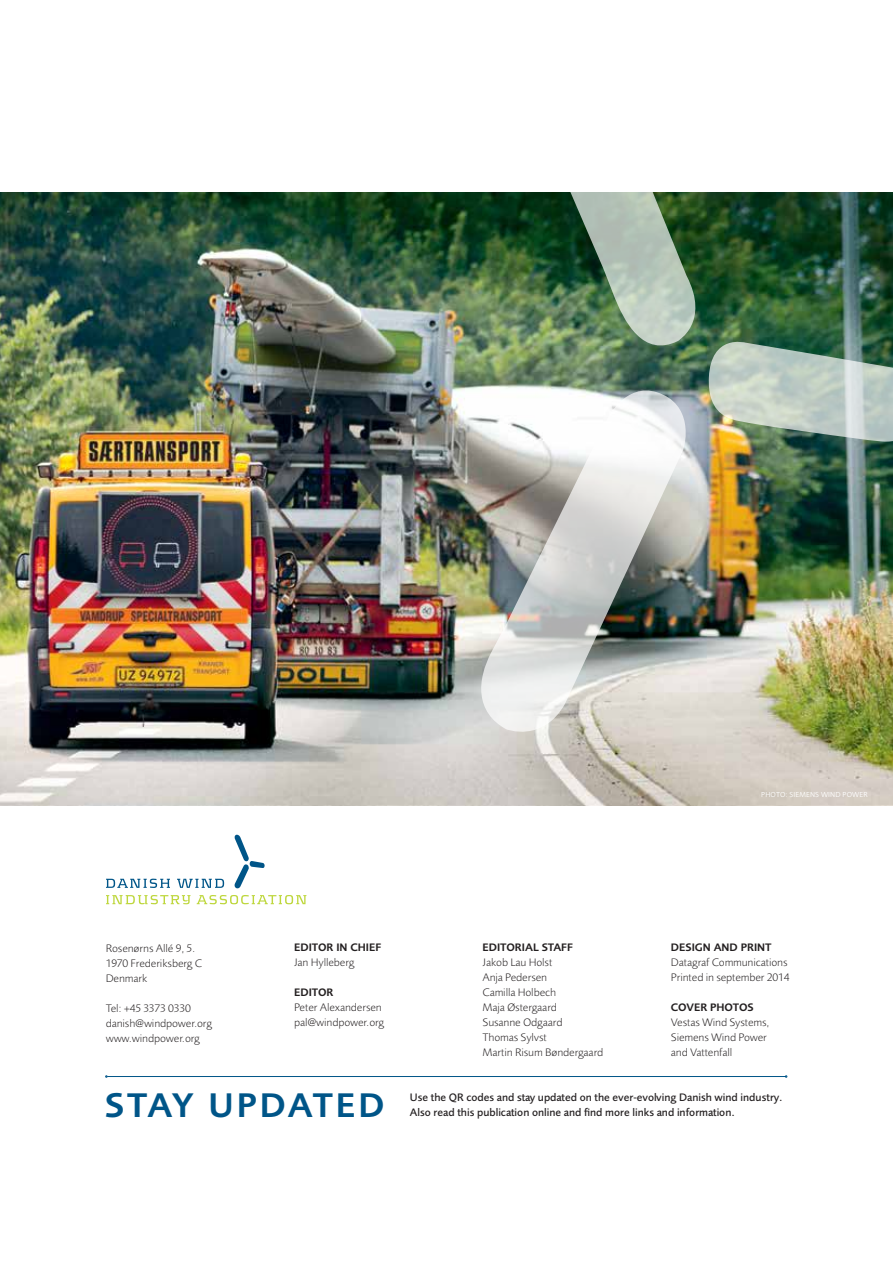
<style>
.page{position:relative;width:893px;height:1263px;background:#fff}
.page>*{position:absolute;margin:0;border:0;box-sizing:border-box;transform-origin:0 0}
.t1{font:600 35.4px "Foundry Sans";letter-spacing:.08em;color:#058}
.t2{font:300 11.25px/15px "Foundry Sans";color:#231f20}
.t3{font:500 11.25px "Foundry Sans";color:#231f20}
.t4{font:600 11.25px "Foundry Sans";color:#231f20}
.t5{font:7.5px "Foundry Sans";letter-spacing:.02em;color:#fff}
</style>
<div class="page">
<svg style="left:234px;top:834px;width:31px;height:54px"></svg>
<svg style="left:106px;top:879px;width:64px;height:9px"></svg>
<svg style="left:177px;top:879px;width:47px;height:9px"></svg>
<svg style="left:106px;top:895px;width:84px;height:9px"></svg>
<svg style="left:197px;top:895px;width:109px;height:9px"></svg>
<img style="left:0;top:192px;width:893px;height:613px">
<img style="left:478px;top:192px;width:233px;height:166px">
<img style="left:475px;top:382px;width:218px;height:361px">
<img style="left:707px;top:334px;width:186px;height:109px">
<hr style="left:107px;top:1076px;width:678px;height:1px;background:#058">
<p class="t5" style="left:761px;top:790px;width:108px">PHOTO: SIEMENS WIND POWER</p>
<p class="t2" style="left:106px;top:940px;width:98px">Rosenørns Allé 9, 5.<br>1970 Frederiksberg C<br>Denmark</p>
<p class="t2" style="left:106px;top:1000px;width:108px">Tel: +45 3373 0330 danish@windpower.org www.windpower.org</p>
<p class="t4" style="left:294px;top:941px;width:89px">EDITOR IN CHIEF</p>
<p class="t2" style="left:294px;top:955px;width:62px">Jan Hylleberg</p>
<p class="t4" style="left:294px;top:986px;width:41px">EDITOR</p>
<p class="t2" style="left:294px;top:1000px;width:92px">Peter Alexandersen pal@windpower.org</p>
<h1 class="t1" style="left:105px;top:1084px;width:281px">STAY UPDATED</h1>
<p class="t4" style="left:671px;top:941px;width:102px">DESIGN AND PRINT</p>
<p class="t2" style="left:671px;top:955px;width:120px">Datagraf Communications<br>Printed in september 2014</p>
<p class="t4" style="left:671px;top:1001px;width:84px">COVER PHOTOS</p>
<p class="t2" style="left:671px;top:1015px;width:100px">Vestas Wind Systems,<br>Siemens Wind Power and Vattenfall</p>
<p class="t3" style="left:410px;top:1091px;width:374px">Use the QR codes and stay updated on the ever-evolving Danish wind industry.</p>
<p class="t4" style="left:483px;top:941px;width:92px">EDITORIAL STAFF</p>
<p class="t2" style="left:483px;top:955px;width:122px">Jakob Lau Holst<br>Anja Pedersen<br>Camilla Holbech<br>Maja Østergaard<br>Susanne Odgaard<br>Thomas Sylvst<br>Martin Risum Bøndergaard</p>
<p class="t3" style="left:410px;top:1106px;width:326px">Also read this publication online and find more links and information.</p>
</div>
